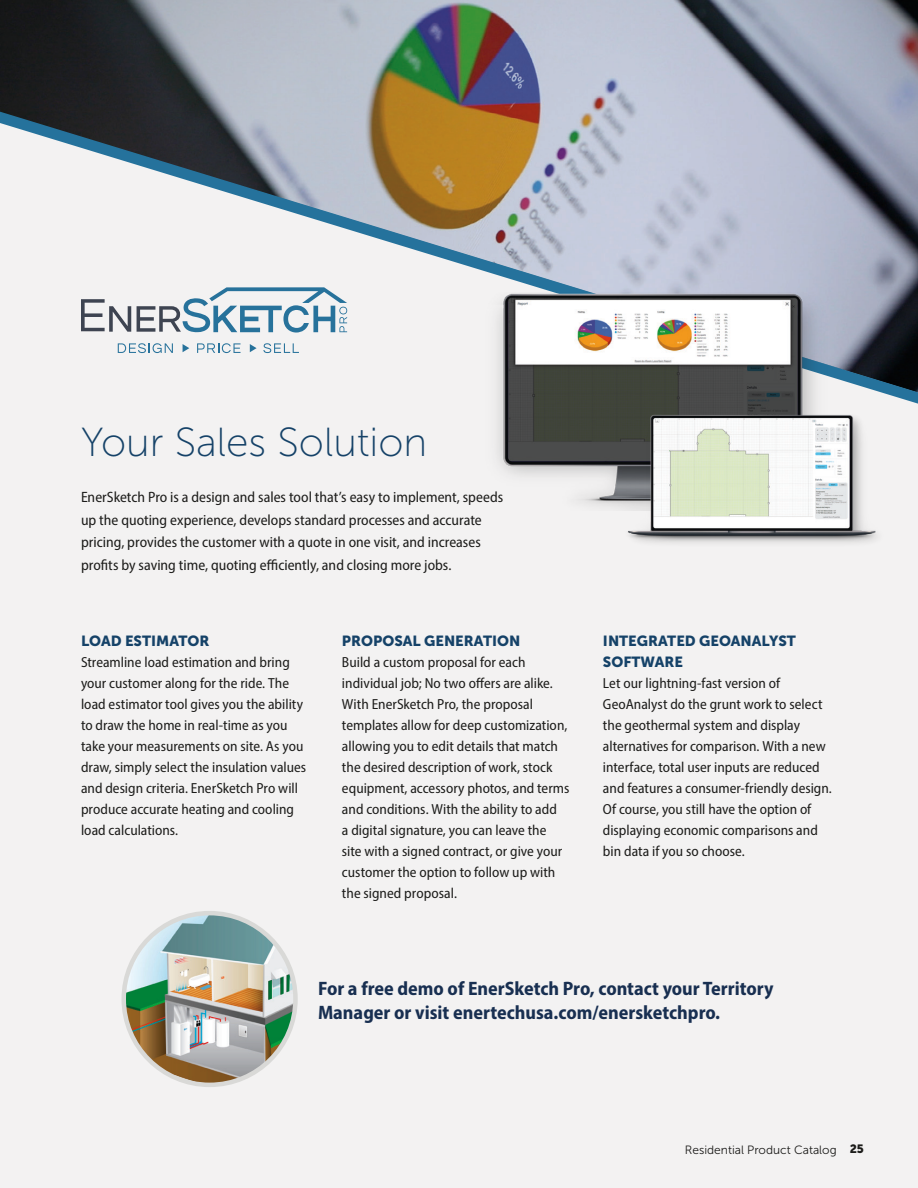
<style>
.page{position:relative;width:918px;height:1188px;background:#f3f2f2}
.page>*{position:absolute;margin:0;border:0;box-sizing:border-box;transform-origin:0 0}
.t1{font:40.5px "Museo Sans 100";color:#154268}
.t2{font:700 semi-condensed 19.5px/24px "Myriad Pro";color:#182f51}
.t3{font:semi-condensed 15px/22.5px "Myriad Pro";color:#1c1c1a}
.t4{font:semi-condensed 14.7px/21px "Myriad Pro";color:#1c1c1a}
.t5{font:14.7px/21px "Museo Sans 900";color:#154268}
.t6{font:12px "Museo Sans 300";color:#1c1c1a}
.s1{font-family:"Museo Sans 900"}
</style>
<div class="page">
<img style="left:0;top:0;width:918px;height:112px">
<svg style="left:0;top:112px;width:918px;height:292px"></svg>
<img style="left:475px;top:293px;width:364px;height:215px">
<img style="left:625px;top:354px;width:253px;height:189px">
<img style="left:124px;top:913px;width:171px;height:172px;border-radius:86px">
<div style="left:122px;top:911px;width:176px;height:176px;border:4px solid #d9d9d7;border-radius:50%"></div>
<h1 class="t1" style="left:81px;top:421px;width:348px">Your Sales Solution</h1>
<p class="t3" style="left:81px;top:486px;width:424px">EnerSketch Pro is a design and sales tool that’s easy to implement, speeds up the quoting experience, develops standard processes and accurate pricing, provides the customer with a quote in one visit, and increases profits by saving time, quoting efficiently, and closing more jobs.</p>
<p class="t5" style="left:81px;top:630px;width:130px">LOAD ESTIMATOR</p>
<p class="t4" style="left:81px;top:651px;width:227px">Streamline load estimation and bring your customer along for the ride. The load estimator tool gives you the ability to draw the home in real-time as you take your measurements on site. As you draw, simply select the insulation values and design criteria. EnerSketch Pro will produce accurate heating and cooling load calculations.</p>
<p class="t5" style="left:342px;top:630px;width:180px">PROPOSAL GENERATION</p>
<p class="t4" style="left:342px;top:651px;width:229px">Build a custom proposal for each individual job; No two offers are alike.<br>With EnerSketch Pro, the proposal templates allow for deep customization, allowing you to edit details that match the desired description of work, stock equipment, accessory photos, and terms and conditions. With the ability to add<br>a digital signature, you can leave the site with a signed contract, or give your customer the option to follow up with the signed proposal.</p>
<p class="t5" style="left:603px;top:630px;width:194px">INTEGRATED GEOANALYST<br>SOFTWARE</p>
<p class="t4" style="left:603px;top:672px;width:230px">Let our lightning-fast version of GeoAnalyst do the grunt work to select the geothermal system and display alternatives for comparison. With a new interface, total user inputs are reduced and features a consumer-friendly design.<br>Of course, you still have the option of displaying economic comparisons and bin data if you so choose.</p>
<h2 class="t2" style="left:318px;top:976px;width:457px">For a free demo of EnerSketch Pro, contact your Territory<br>Manager or visit enertechusa.com/enersketchpro.</h2>
<p class="t6" style="left:685px;top:1143px;width:181px">Residential Product Catalog <span class="s1">25</span></p>
</div>
